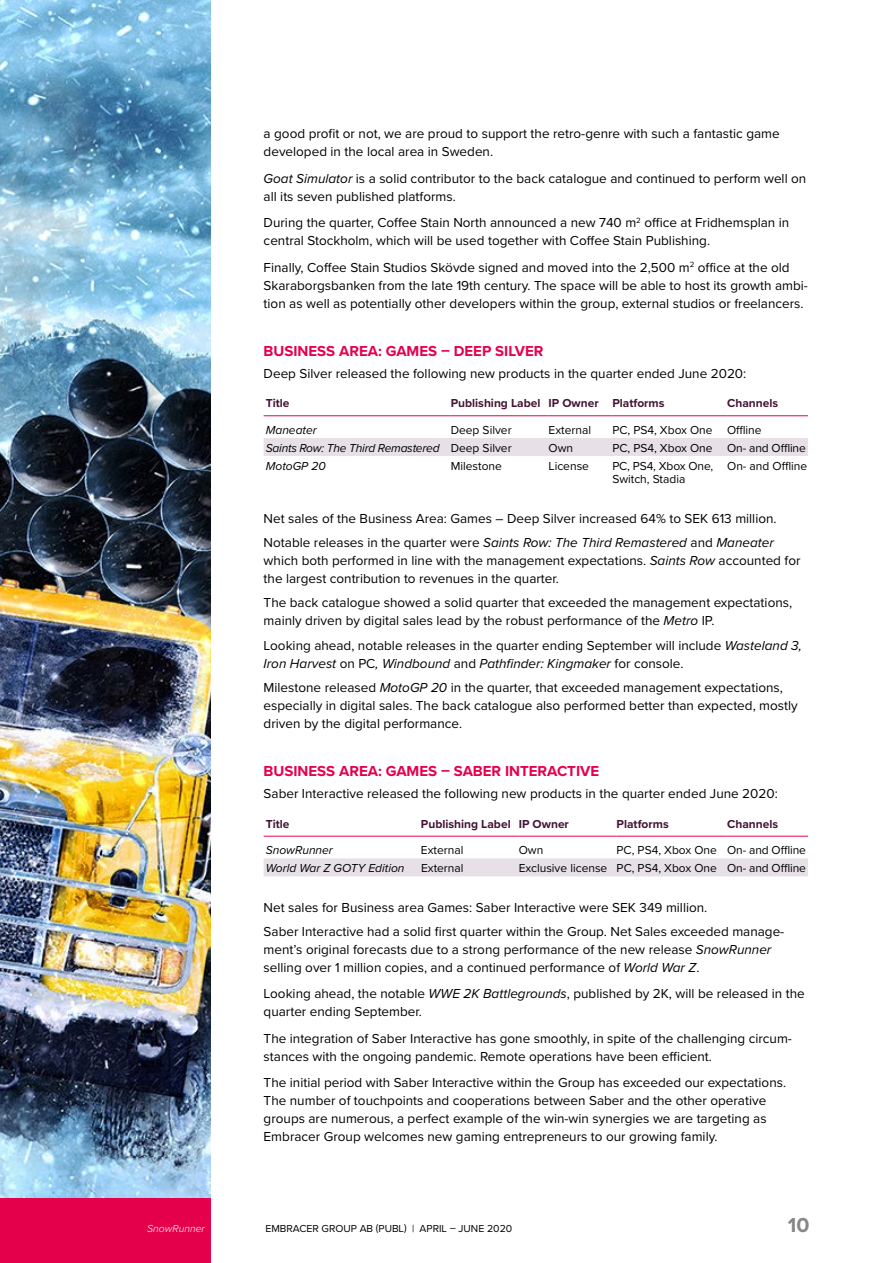
<style>
.page{position:relative;width:893px;height:1263px;background:#fff}
.page>*{position:absolute;margin:0;border:0;box-sizing:border-box;transform-origin:0 0}
.t1{font:700 21px "Proxima Nova";color:#878787}
.t2{font:700 15px "Proxima Nova";color:#e5004b}
.t3{font:13.5px/18px "Proxima Nova";color:#000}
.t4{font:12px/13.5px "Proxima Nova";color:#000}
.t5{font:700 12px "Proxima Nova";color:#441334}
.t6{font:italic 12px "Proxima Nova";color:#000}
.t7{font:italic 12px "Proxima Nova";letter-spacing:-.02em;color:#000}
.t8{font:10.5px "Proxima Nova";color:#000}
.t9{font:italic 300 10.5px "Proxima Nova";color:#fff}
.s1{font-style:italic}
.s2{font-style:normal}
</style>
<div class="page">
<div style="left:264px;top:438px;width:544px;height:18px;background:#e7e0e7"></div>
<hr style="left:264px;top:415px;width:187px;height:1px;background:#e5004b">
<hr style="left:451px;top:415px;width:98px;height:1px;background:#e5004b">
<hr style="left:549px;top:415px;width:63px;height:1px;background:#e5004b">
<hr style="left:612px;top:415px;width:115px;height:1px;background:#e5004b">
<hr style="left:727px;top:415px;width:81px;height:1px;background:#e5004b">
<div style="left:264px;top:858px;width:544px;height:18px;background:#e7e0e7"></div>
<hr style="left:264px;top:836px;width:157px;height:1px;background:#e5004b">
<hr style="left:421px;top:836px;width:98px;height:1px;background:#e5004b">
<hr style="left:519px;top:836px;width:98px;height:1px;background:#e5004b">
<hr style="left:617px;top:836px;width:110px;height:1px;background:#e5004b">
<hr style="left:727px;top:836px;width:81px;height:1px;background:#e5004b">
<div style="left:0;top:1198px;width:211px;height:65px;background:#e5004b"></div>
<img style="left:0;top:0;width:211px;height:1198px">
<p class="t9" style="left:147px;top:1220px;width:59px">SnowRunner</p>
<p class="t3" style="left:264px;top:124px;width:518px">a good profit or not, we are proud to support the retro-genre with such a fantastic game developed in the local area in Sweden.</p>
<p class="t3" style="left:264px;top:169px;width:544px"><span class="s1">Goat Simulator</span> is a solid contributor to the back catalogue and continued to perform well on all its seven published platforms.</p>
<p class="t3" style="left:264px;top:213px;width:527px">During the quarter, Coffee Stain North announced a new 740 m<sup>2</sup> office at Fridhemsplan in central Stockholm, which will be used together with Coffee Stain Publishing.</p>
<p class="t3" style="left:264px;top:258px;width:546px">Finally, Coffee Stain Studios Skövde signed and moved into the 2,500 m<sup>2</sup> office at the old<br>Skaraborgsbanken from the late 19th century. The space will be able to host its growth ambi&shy;tion as well as potentially other developers within the group, external studios or freelancers.</p>
<p class="t2" style="left:264px;top:339px;width:281px">BUSINESS AREA: GAMES – DEEP SILVER</p>
<p class="t3" style="left:264px;top:364px;width:484px">Deep Silver released the following new products in the quarter ended June 2020:</p>
<p class="t5" style="left:266px;top:394px;width:25px">Title</p>
<p class="t5" style="left:451px;top:394px;width:215px">Publishing Label IP Owner Platforms</p>
<p class="t5" style="left:727px;top:394px;width:53px">Channels</p>
<p class="t6" style="left:266px;top:421px;width:53px">Maneater</p>
<p class="t4" style="left:451px;top:422px;width:62px">Deep Silver</p>
<p class="t4" style="left:549px;top:422px;width:44px">External</p>
<p class="t4" style="left:612px;top:422px;width:151px">PC, PS4, Xbox One Offline</p>
<p class="t7" style="left:266px;top:439px;width:247px">Saints Row: The Third Remastered <span class="s2">Deep Silver</span></p>
<p class="t4" style="left:549px;top:440px;width:26px">Own</p>
<p class="t4" style="left:612px;top:440px;width:195px">PC, PS4, Xbox One On- and Offline</p>
<p class="t6" style="left:266px;top:457px;width:62px">MotoGP 20</p>
<p class="t4" style="left:451px;top:458px;width:53px">Milestone</p>
<p class="t4" style="left:549px;top:458px;width:42px">License</p>
<p class="t4" style="left:612px;top:458px;width:102px">PC, PS4, Xbox One,<br>Switch, Stadia</p>
<p class="t4" style="left:727px;top:458px;width:82px">On- and Offline</p>
<p class="t3" style="left:264px;top:505px;width:514px;line-height:24.5px">Net sales of the Business Area: Games – Deep Silver increased 64% to SEK 613 million.<br>Notable releases in the quarter were <span class="s1">Saints Row: The Third Remastered</span> and <span class="s1">Maneater</span></p>
<p class="t3" style="left:264px;top:551px;width:538px">which both performed in line with the management expectations. <span class="s1">Saints Row</span> accounted for the largest contribution to revenues in the quarter.</p>
<p class="t3" style="left:264px;top:593px;width:530px">The back catalogue showed a solid quarter that exceeded the management expectations, mainly driven by digital sales lead by the robust performance of the <span class="s1">Metro</span> IP.</p>
<p class="t3" style="left:264px;top:636px;width:540px">Looking ahead, notable releases in the quarter ending September will include <span class="s1">Wasteland 3,<br>Iron Harvest</span> on PC<span class="s1">, Windbound</span> and <span class="s1">Pathfinder: Kingmaker</span> for console.</p>
<p class="t3" style="left:264px;top:678px;width:536px">Milestone released <span class="s1">MotoGP 20</span> in the quarter, that exceeded management expectations, especially in digital sales. The back catalogue also performed better than expected, mostly driven by the digital performance.</p>
<p class="t2" style="left:264px;top:760px;width:337px">BUSINESS AREA: GAMES – SABER INTERACTIVE</p>
<p class="t3" style="left:264px;top:784px;width:516px">Saber Interactive released the following new products in the quarter ended June 2020:</p>
<p class="t5" style="left:266px;top:815px;width:25px">Title</p>
<p class="t5" style="left:421px;top:815px;width:149px">Publishing Label IP Owner</p>
<p class="t5" style="left:617px;top:815px;width:54px">Platforms</p>
<p class="t5" style="left:727px;top:815px;width:53px">Channels</p>
<p class="t6" style="left:266px;top:841px;width:69px">SnowRunner</p>
<p class="t4" style="left:421px;top:843px;width:44px">External</p>
<p class="t4" style="left:519px;top:843px;width:26px">Own</p>
<p class="t4" style="left:617px;top:843px;width:191px">PC, PS4, Xbox One On- and Offline</p>
<p class="t6" style="left:266px;top:859px;width:140px">World War Z GOTY Edition</p>
<p class="t4" style="left:421px;top:861px;width:44px">External</p>
<p class="t4" style="left:519px;top:861px;width:289px">Exclusive license PC, PS4, Xbox One On- and Offline</p>
<p class="t3" style="left:264px;top:894px;width:522px;line-height:24.5px">Net sales for Business area Games: Saber Interactive were SEK 349 million.<br>Saber Interactive had a solid first quarter within the Group. Net Sales exceeded manage-</p>
<p class="t3" style="left:264px;top:940px;width:509px">ment’s original forecasts due to a strong performance of the new release <span class="s1">SnowRunner </span>selling over 1 million copies, and a continued performance of <span class="s1">World War Z</span>.</p>
<p class="t3" style="left:264px;top:984px;width:543px">Looking ahead, the notable <span class="s1">WWE 2K Battlegrounds</span>, published by 2K, will be released in the quarter ending September.</p>
<p class="t3" style="left:264px;top:1029px;width:530px">The integration of Saber Interactive has gone smoothly, in spite of the challenging circum&shy;stances with the ongoing pandemic. Remote operations have been efficient.</p>
<p class="t3" style="left:264px;top:1073px;width:524px">The initial period with Saber Interactive within the Group has exceeded our expectations.<br>The number of touchpoints and cooperations between Saber and the other operative groups are numerous, a perfect example of the win-win synergies we are targeting as Embracer Group welcomes new gaming entrepreneurs to our growing family.</p>
<p class="t8" style="left:265px;top:1220px;width:248px">EMBRACER GROUP AB (PUBL) | APRIL – JUNE 2020</p>
<h1 class="t1" style="left:788px;top:1209px;width:23px">10</h1>
</div>
